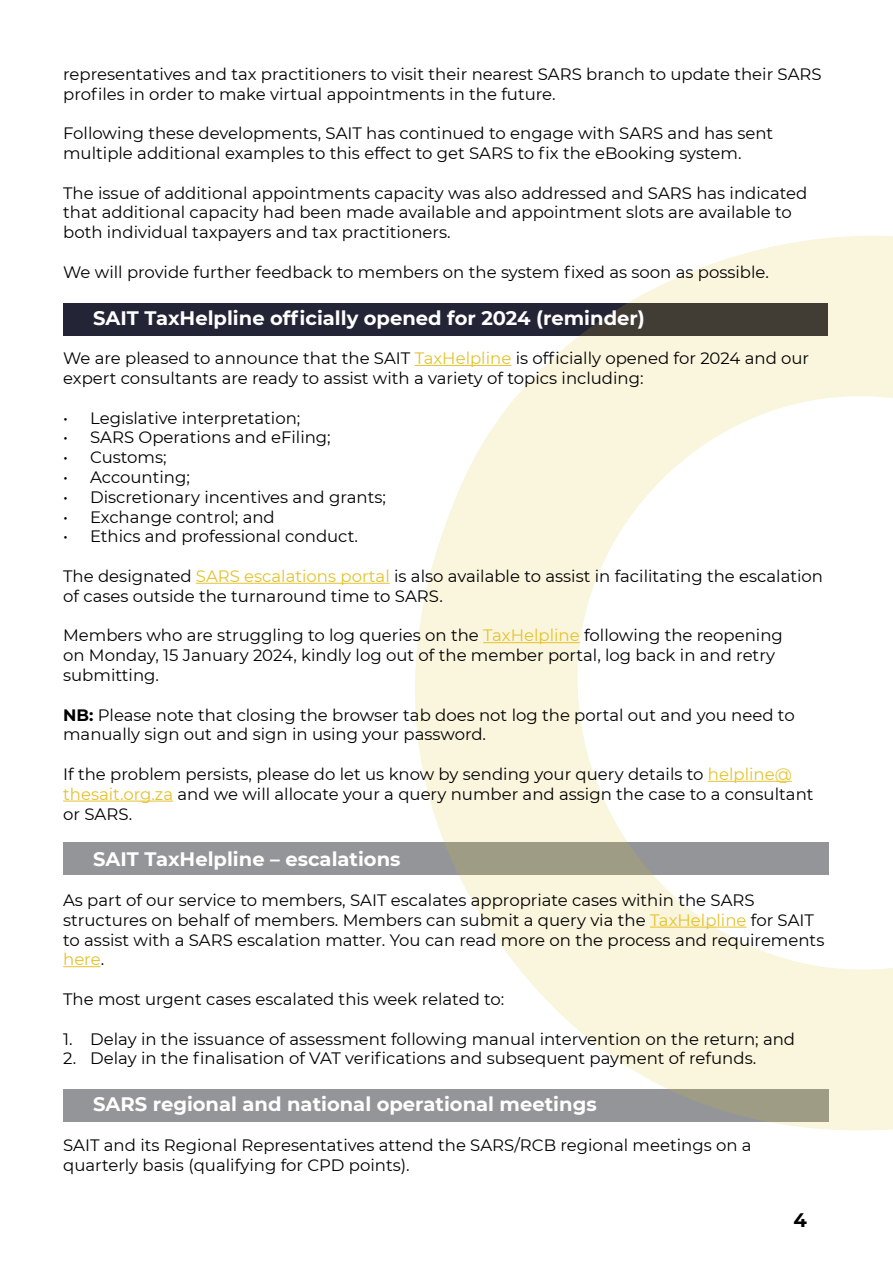
<style>
.page{position:relative;width:893px;height:1263px;background:#fff}
.page>*{position:absolute;margin:0;border:0;box-sizing:border-box;transform-origin:0 0}
.t1{font:700 19.5px "Montserrat";color:#fff}
.t2{font:700 19.5px "Montserrat";color:#000}
.t3{font:16.5px/19.8px "Montserrat";color:#000}
.s1{color:#e4c22b}
.s2{font-weight:700}
</style>
<div class="page">
<div style="left:64px;top:1089px;width:765px;height:32px;background:#939598"></div>
<div style="left:64px;top:843px;width:765px;height:32px;background:#939598"></div>
<div style="left:63px;top:303px;width:764px;height:33px;background:#232537"></div>
<svg style="left:401px;top:235px;width:492px;height:896px"></svg>
<hr style="left:415px;top:365px;width:96px;height:1px;background:#e4c22b">
<hr style="left:196px;top:583px;width:194px;height:1px;background:#e4c22b">
<hr style="left:483px;top:642px;width:97px;height:1px;background:#e4c22b">
<hr style="left:708px;top:781px;width:84px;height:1px;background:#e4c22b">
<hr style="left:63px;top:801px;width:110px;height:1px;background:#e4c22b">
<hr style="left:650px;top:927px;width:97px;height:1px;background:#e4c22b">
<hr style="left:63px;top:966px;width:38px;height:1px;background:#e4c22b">
<p class="t3" style="left:63px;top:63px;width:760px">representatives and tax practitioners to visit their nearest SARS branch to update their SARS profiles in order to make virtual appointments in the future.</p>
<p class="t3" style="left:63px;top:123px;width:712px">Following these developments, SAIT has continued to engage with SARS and has sent multiple additional examples to this effect to get SARS to fix the eBooking system.</p>
<p class="t3" style="left:63px;top:182px;width:746px">The issue of additional appointments capacity was also addressed and SARS has indicated that additional capacity had been made available and appointment slots are available to both individual taxpayers and tax practitioners.</p>
<p class="t3" style="left:63px;top:261px;width:707px">We will provide further feedback to members on the system fixed as soon as possible.</p>
<p class="t1" style="left:93px;top:304px;width:553px">SAIT TaxHelpline officially opened for 2024 (reminder)</p>
<p class="t3" style="left:63px;top:348px;width:748px">We are pleased to announce that the SAIT <span class="s1">TaxHelpline</span> is officially opened for 2024 and our expert consultants are ready to assist with a variety of topics including:</p>
<p class="t3" style="left:63px;top:407px;width:239px">• Legislative interpretation;</p>
<p class="t3" style="left:63px;top:427px;width:269px">• SARS Operations and eFiling;</p>
<p class="t3" style="left:63px;top:447px;width:105px">• Customs;</p>
<p class="t3" style="left:63px;top:467px;width:128px">• Accounting;</p>
<p class="t3" style="left:63px;top:486px;width:324px">• Discretionary incentives and grants;</p>
<p class="t3" style="left:63px;top:506px;width:213px">• Exchange control; and</p>
<p class="t3" style="left:63px;top:526px;width:296px">• Ethics and professional conduct.</p>
<p class="t3" style="left:63px;top:566px;width:761px">The designated <span class="s1">SARS escalations portal</span> is also available to assist in facilitating the escalation of cases outside the turnaround time to SARS.</p>
<p class="t3" style="left:63px;top:625px;width:721px">Members who are struggling to log queries on the <span class="s1">TaxHelpline</span> following the reopening on Monday, 15 January 2024, kindly log out of the member portal, log back in and retry submitting.</p>
<p class="t3" style="left:63px;top:704px;width:733px"><span class="s2">NB:</span> Please note that closing the browser tab does not log the portal out and you need to manually sign out and sign in using your password.</p>
<p class="t3" style="left:63px;top:764px;width:752px">If the problem persists, please do let us know by sending your query details to <span class="s1">helpline@ thesait.org.za</span> and we will allocate your a query number and assign the case to a consultant or SARS.</p>
<p class="t1" style="left:93px;top:845px;width:309px">SAIT TaxHelpline – escalations</p>
<p class="t3" style="left:63px;top:890px;width:763px">As part of our service to members, SAIT escalates appropriate cases within the SARS structures on behalf of members. Members can submit a query via the <span class="s1">TaxHelpline</span> for SAIT to assist with a SARS escalation matter. You can read more on the process and requirements <span class="s1">here</span>.</p>
<p class="t3" style="left:63px;top:989px;width:443px">The most urgent cases escalated this week related to:</p>
<p class="t3" style="left:63px;top:1028px;width:733px">1. Delay in the issuance of assessment following manual intervention on the return; and</p>
<p class="t3" style="left:63px;top:1048px;width:695px">2. Delay in the finalisation of VAT verifications and subsequent payment of refunds.</p>
<p class="t1" style="left:93px;top:1090px;width:505px">SARS regional and national operational meetings</p>
<p class="t3" style="left:63px;top:1134px;width:690px">SAIT and its Regional Representatives attend the SARS/RCB regional meetings on a quarterly basis (qualifying for CPD points).</p>
<p class="t2" style="left:793px;top:1206px;width:15px">4</p>
</div>
